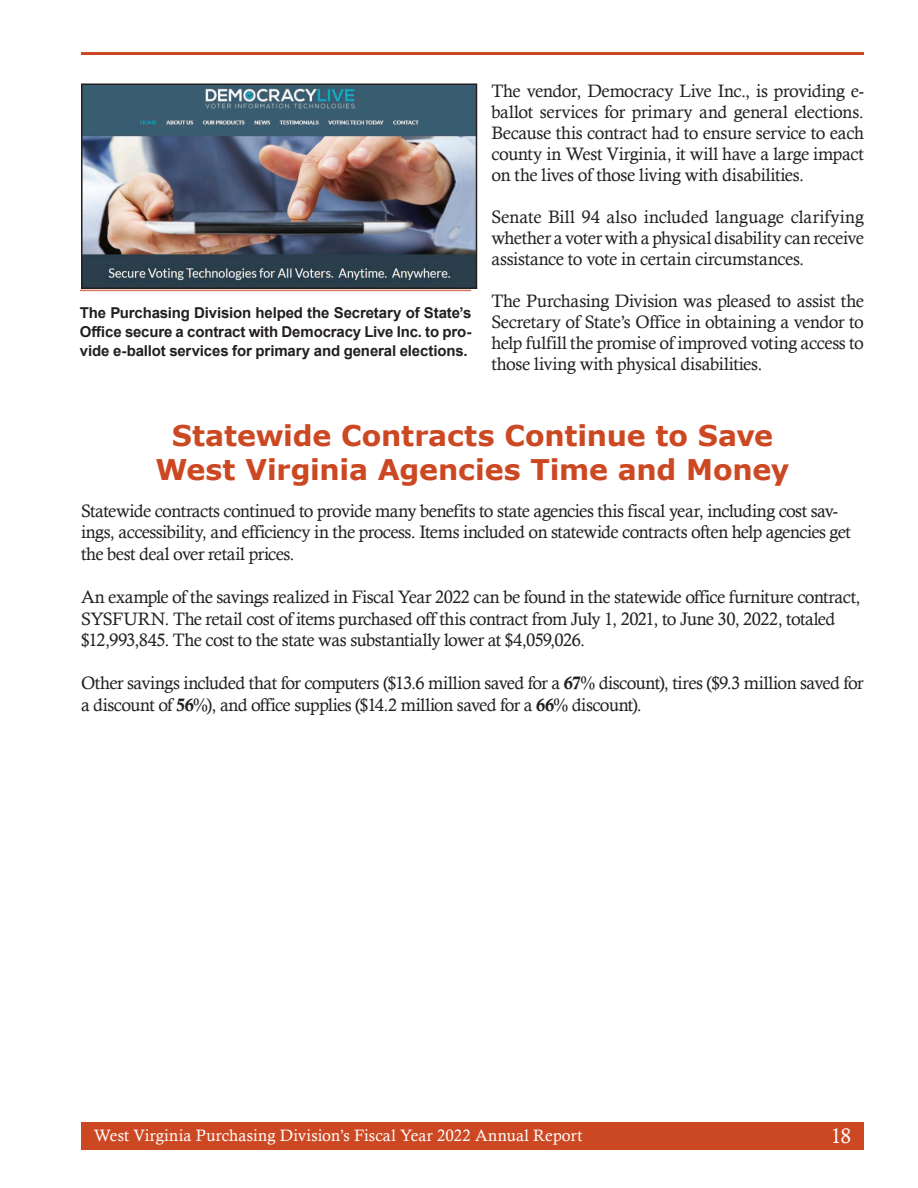
<style>
.page{position:relative;width:918px;height:1188px;background:#fff}
.page>*{position:absolute;margin:0;border:0;box-sizing:border-box;transform-origin:0 0}
.t1{font:700 28.5px/34.2px "Verdana";letter-spacing:-.005em;color:#cc4822;text-align:center}
.t2{font:21px "Calisto";color:#fff}
.t3{font:18px/21px "Calisto";letter-spacing:-.025em;color:#231f20;text-align:justify}
.t4{font:16.5px "Calisto";letter-spacing:.01em;color:#fff}
.t5{font:700 15px/18.8px "Arial";letter-spacing:-.01em;color:#231f20;text-align:justify}
.s1{font-family:"Calis MT Bol"}
</style>
<div class="page">
<div style="left:81px;top:1122px;width:783px;height:27px;background:#cc4822"></div>
<hr style="left:81px;top:52px;width:783px;height:3px;background:#cc4822">
<hr style="left:80px;top:290px;width:391px;height:1px;background:#cc4822">
<img style="left:84px;top:86px;width:390px;height:200px">
<div style="left:81px;top:83px;width:396px;height:206px;border:2px solid #231f20"></div>
<p class="t5" style="left:80px;top:304px;width:393px">The Purchasing Division helped the Secretary of State’s Office secure a contract with Democracy Live Inc. to pro&shy;vide e-ballot services for primary and general elections.</p>
<p class="t3" style="left:491px;top:80px;width:374px">The vendor, Democracy Live Inc., is providing e&shy;ballot services for primary and general elections.<br>Because this contract had to ensure service to each county in West Virginia, it will have a large impact on the lives of those living with disabilities.</p>
<p class="t3" style="left:491px;top:206px;width:374px">Senate Bill 94 also included language clarifying whether a voter with a physical disability can receive assistance to vote in certain circumstances.</p>
<p class="t3" style="left:491px;top:290px;width:374px">The Purchasing Division was pleased to assist the Secretary of State’s Office in obtaining a vendor to help fulfill the promise of improved voting access to those living with physical disabilities.</p>
<h1 class="t1" style="left:155px;top:418px;width:636px">Statewide Contracts Continue to Save<br>West Virginia Agencies Time and Money</h1>
<p class="t3" style="left:81px;top:500px;width:772px;line-height:21.6px;text-align:left">Statewide contracts continued to provide many benefits to state agencies this fiscal year, including cost sav&shy;ings, accessibility, and efficiency in the process. Items included on statewide contracts often help agencies get the best deal over retail prices.</p>
<p class="t3" style="left:81px;top:586px;width:781px;line-height:21.6px;text-align:left">An example of the savings realized in Fiscal Year 2022 can be found in the statewide office furniture contract,<br>SYSFURN. The retail cost of items purchased off this contract from July 1, 2021, to June 30, 2022, totaled $12,993,845. The cost to the state was substantially lower at $4,059,026.</p>
<p class="t3" style="left:81px;top:672px;width:784px;line-height:21.6px">Other savings included that for computers ($13.6 million saved for a <span class="s1">67</span>% discount), tires ($9.3 million saved for a discount of <span class="s1">56</span>%), and office supplies ($14.2 million saved for a <span class="s1">66</span>% discount).</p>
<p class="t4" style="left:94px;top:1126px;width:490px">West Virginia Purchasing Division’s Fiscal Year 2022 Annual Report</p>
<p class="t2" style="left:831px;top:1124px;width:22px">18</p>
</div>
